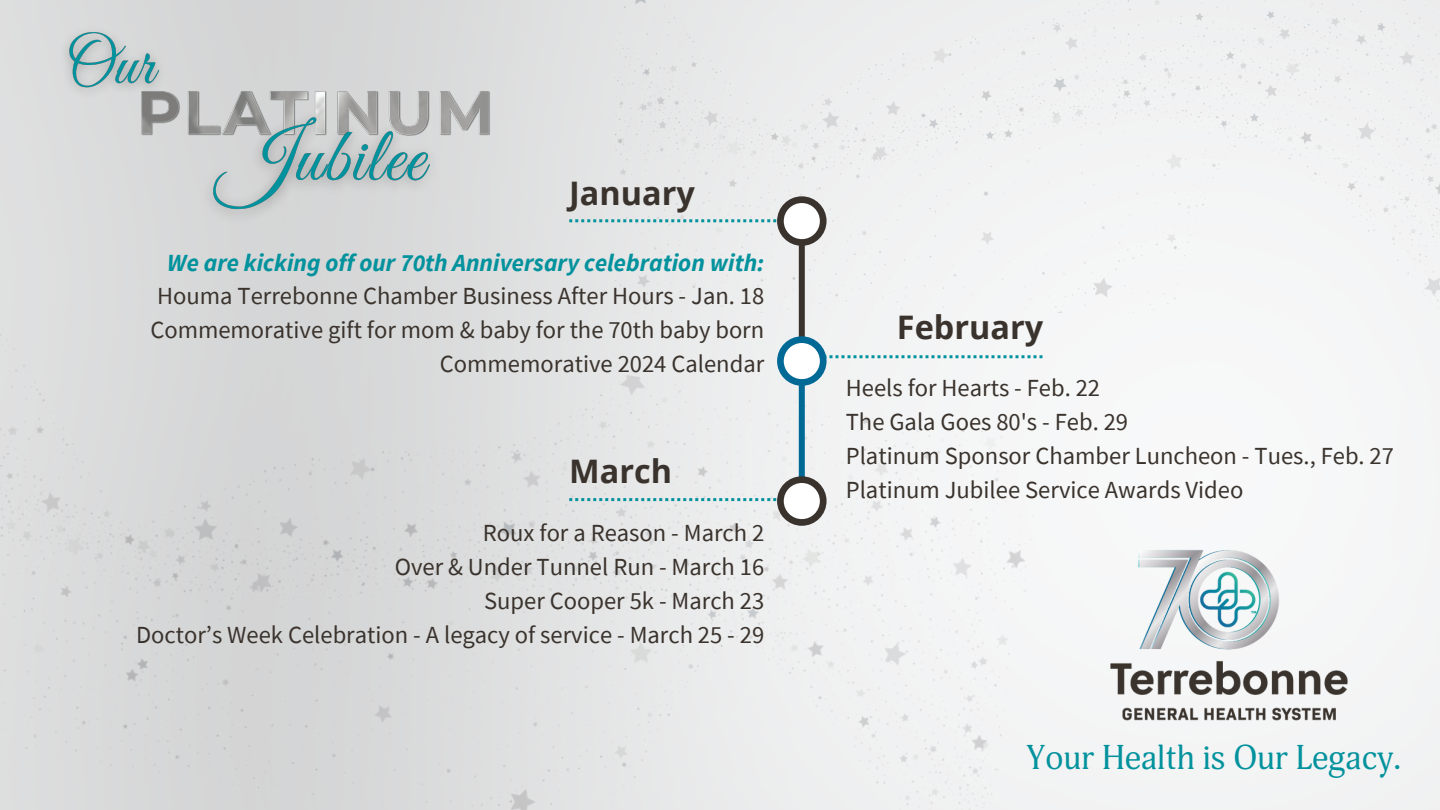
<style>
.page{position:relative;width:1440px;height:810px;background:#fff}
.page>*{position:absolute;margin:0;border:0;box-sizing:border-box;transform-origin:0 0}
.t1{font:33.8px "Adonis Web";color:#02929d}
.t2{font:700 32.4px "Open Sans";color:#3a332d}
.t3{font:24.6px "Source Sans Pro";color:#3a332d}
.t4{font:italic 700 24.6px "Source Sans Pro";color:#02929d}
</style>
<div class="page">
<img style="left:0;top:0;width:1440px;height:810px">
<div style="left:799px;top:235px;width:6px;height:143px;background:#3a332d"></div>
<div style="left:799px;top:378px;width:6px;height:143px;background:#006995"></div>
<svg style="left:826px;top:355px;width:216px;height:3px"></svg>
<svg style="left:777px;top:336px;width:50px;height:50px"></svg>
<div style="left:784px;top:343px;width:36px;height:36px;background:#fff;border-radius:50%"></div>
<svg style="left:569px;top:219px;width:208px;height:3px"></svg>
<svg style="left:777px;top:196px;width:50px;height:50px"></svg>
<div style="left:784px;top:203px;width:36px;height:36px;background:#fff;border-radius:50%"></div>
<svg style="left:569px;top:498px;width:208px;height:3px"></svg>
<div style="left:777px;top:476px;width:50px;height:50px;background:#3a332d;border-radius:50%"></div>
<div style="left:784px;top:483px;width:36px;height:36px;background:#fff;border-radius:50%"></div>
<img style="left:1086px;top:518px;width:273px;height:241px">
<img style="left:127px;top:60px;width:385px;height:95px">
<img style="left:194px;top:102px;width:255px;height:128px">
<img style="left:53px;top:19px;width:123px;height:90px">
<h3 class="t2" style="left:569px;top:170px;width:127px">January</h3>
<p class="t4" style="left:167px;top:246px;width:599px">We are kicking off our 70th Anniversary celebration with:</p>
<p class="t3" style="left:157px;top:280px;width:609px">Houma Terrebonne Chamber Business After Hours - Jan. 18</p>
<p class="t3" style="left:150px;top:314px;width:615px">Commemorative gift for mom &amp; baby for the 70th baby born</p>
<p class="t3" style="left:440px;top:348px;width:326px">Commemorative 2024 Calendar</p>
<p class="t2" style="left:569px;top:448px;width:104px">March</p>
<p class="t3" style="left:483px;top:517px;width:283px">Roux for a Reason - March 2</p>
<h3 class="t3" style="left:395px;top:551px;width:371px">Over &amp; Under Tunnel Run - March 16</h3>
<p class="t3" style="left:484px;top:585px;width:282px">Super Cooper 5k - March 23</p>
<p class="t3" style="left:136px;top:618px;width:630px">Doctor’s Week Celebration - A legacy of service - March 25 - 29</p>
<p class="t2" style="left:897px;top:304px;width:148px">February</p>
<p class="t3" style="left:846px;top:372px;width:256px">Heels for Hearts - Feb. 22</p>
<p class="t3" style="left:846px;top:406px;width:284px">The Gala Goes 80's - Feb. 29</p>
<p class="t3" style="left:846px;top:440px;width:550px">Platinum Sponsor Chamber Luncheon - Tues., Feb. 27</p>
<h3 class="t3" style="left:846px;top:473px;width:399px">Platinum Jubilee Service Awards Video</h3>
<p class="t1" style="left:1026px;top:738px;width:376px">Your Health is Our Legacy.</p>
</div>
